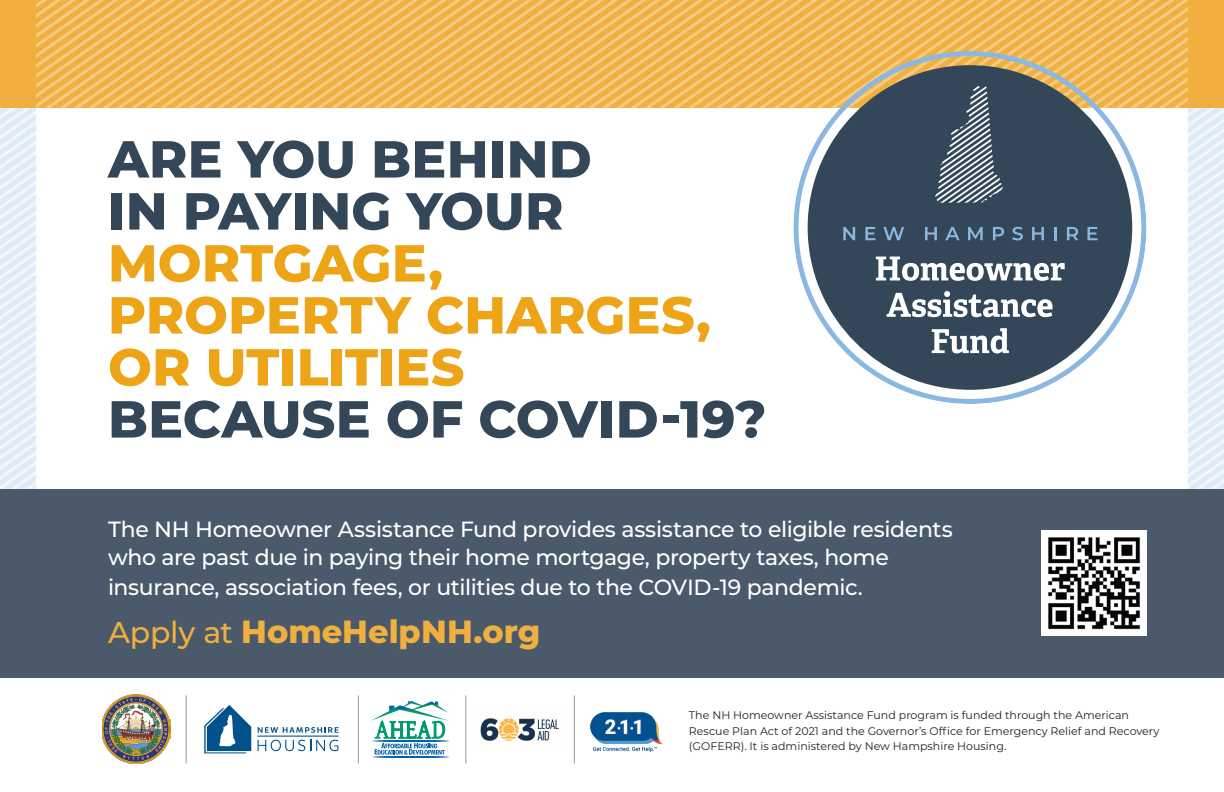
<style>
.page{position:relative;width:1224px;height:792px;background:#fff}
.page>*{position:absolute;margin:0;border:0;box-sizing:border-box;transform-origin:0 0}
.HAF_-_front_headline{font:800 52px/52px "Montserrat";color:#334759}
.HAF_-_front_Apply_he{font:800 32px "Montserrat";color:#f0af3e}
.HAF_-_front_intro_te{font:500 22px/28.8px "Montserrat";letter-spacing:-.015em;color:#fff}
.HAF_-_footer{font:11px/15.4px "Montserrat";color:#231f20}
.s1{color:#eda416}
.s2{font-weight:500;font-size:30px}
</style>
<div class="page">
<svg style="left:0;top:108px;width:36px;height:381px"></svg>
<svg style="left:1188px;top:108px;width:36px;height:381px"></svg>
<div style="left:0;top:0;width:1224px;height:108px;background:#f0af3e"></div>
<svg style="left:36px;top:0;width:1152px;height:108px"></svg>
<svg style="left:793px;top:51px;width:353px;height:353px;fill:#334759"></svg>
<svg style="left:876px;top:257px;width:189px;height:24px"></svg>
<svg style="left:887px;top:291px;width:166px;height:26px"></svg>
<svg style="left:932px;top:328px;width:77px;height:25px"></svg>
<svg style="left:843px;top:227px;width:12px;height:13px"></svg>
<svg style="left:865px;top:227px;width:10px;height:13px"></svg>
<svg style="left:883px;top:227px;width:21px;height:13px"></svg>
<svg style="left:925px;top:227px;width:12px;height:13px"></svg>
<svg style="left:945px;top:227px;width:15px;height:13px"></svg>
<svg style="left:968px;top:227px;width:15px;height:13px"></svg>
<svg style="left:993px;top:227px;width:11px;height:13px"></svg>
<svg style="left:1012px;top:227px;width:11px;height:13px"></svg>
<svg style="left:1032px;top:227px;width:12px;height:13px"></svg>
<svg style="left:1054px;top:227px;width:3px;height:13px"></svg>
<svg style="left:1067px;top:227px;width:11px;height:13px"></svg>
<svg style="left:1088px;top:227px;width:10px;height:13px"></svg>
<svg style="left:935px;top:86px;width:68px;height:117px;background:#5e6e7c"></svg>
<div style="left:0;top:489px;width:1224px;height:189px;background:#4a5a6b"></div>
<img style="left:1041px;top:531px;width:105px;height:105px">
<hr style="left:186px;top:695px;width:1px;height:68px;background:#939598">
<hr style="left:358px;top:695px;width:1px;height:68px;background:#939598">
<hr style="left:465px;top:695px;width:1px;height:68px;background:#939598">
<hr style="left:574px;top:695px;width:1px;height:68px;background:#939598">
<img style="left:102px;top:695px;width:68px;height:68px">
<svg style="left:204px;top:705px;width:47px;height:48px"></svg>
<hr style="left:257px;top:736px;width:82px;height:1px;background:#0b5491">
<svg style="left:258px;top:727px;width:81px;height:6px"></svg>
<svg style="left:258px;top:740px;width:80px;height:11px"></svg>
<svg style="left:372px;top:757px;width:77px;height:1px"></svg>
<svg style="left:371px;top:701px;width:78px;height:54px"></svg>
<img style="left:590px;top:712px;width:71px;height:39px">
<img style="left:480px;top:718px;width:79px;height:23px">
<p class="HAF_-_front_headline" style="left:108px;top:130px;width:660px">ARE YOU BEHIND<br>IN PAYING YOUR<br><span class="s1">MORTGAGE,<br>PROPERTY CHARGES,<br>OR UTILITIES<br></span>BECAUSE OF COVID-19?</p>
<p class="HAF_-_front_intro_te" style="left:108px;top:514px;width:846px">The NH Homeowner Assistance Fund provides assistance to eligible residents who are past due in paying their home mortgage, property taxes, home insurance, association fees, or utilities due to the COVID-19 pandemic.</p>
<p class="HAF_-_front_Apply_he" style="left:108px;top:608px;width:434px"><span class="s2">Apply at</span> HomeHelpNH.org</p>
<p class="HAF_-_footer" style="left:689px;top:707px;width:472px">The NH Homeowner Assistance Fund program is funded through the American<br>Rescue Plan Act of 2021 and the Governor’s Office for Emergency Relief and Recovery (GOFERR). It is administered by New Hampshire Housing.</p>
</div>
